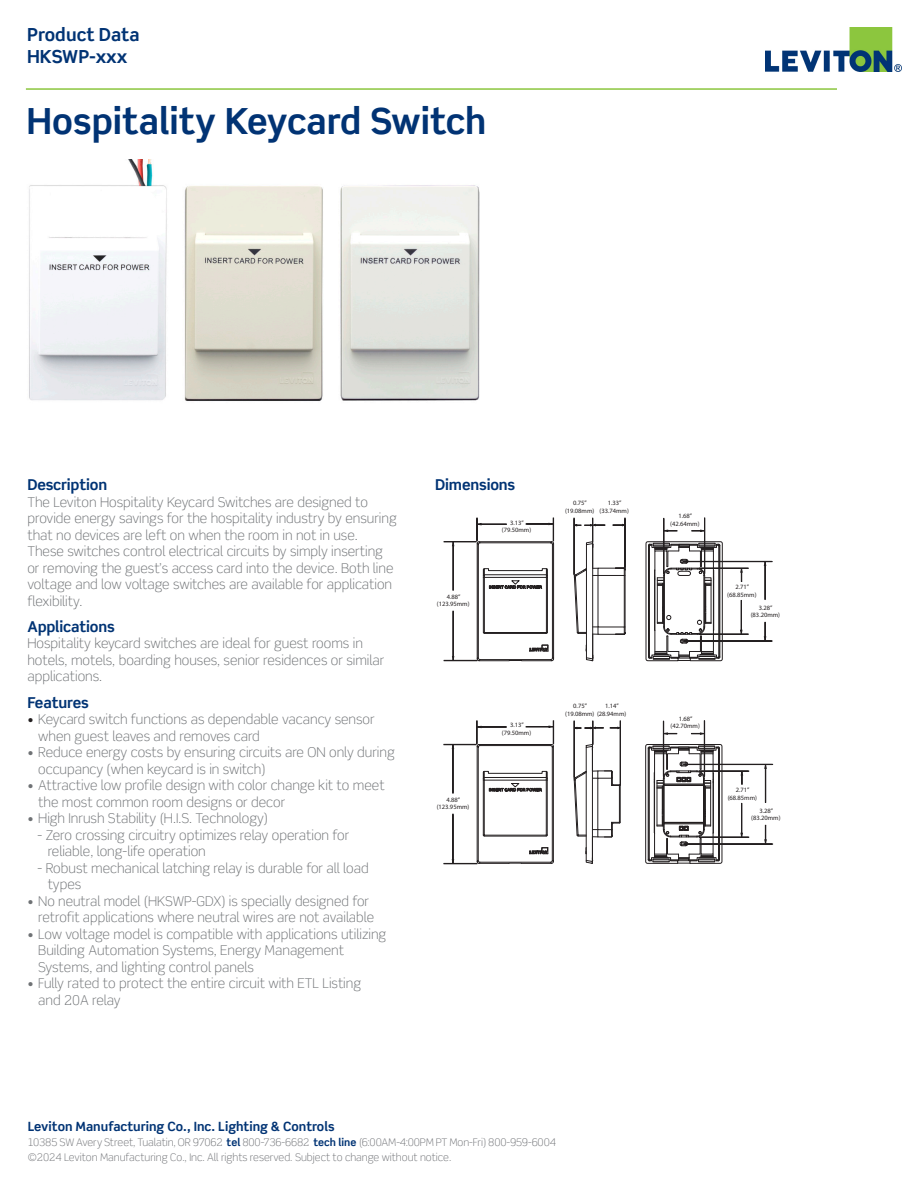
<style>
.page{position:relative;width:918px;height:1188px;background:#fff}
.page>*{position:absolute;margin:0;border:0;box-sizing:border-box;transform-origin:0 0}
.Main_Headline_BIG{font:700 36px "Scene Std";color:#013374}
.t1{font:700 18px "Scene Std";color:#013374}
.Body_Copy{font:700 15px "Scene Std";letter-spacing:-.01em;color:#013374}
.Bullets{font:300 13.5px/16.5px "Scene Std";color:#6f7275}
.Body_Copy-2{font:300 13.5px/16.5px "Scene Std";color:#6f7275}
.t2{font:700 12.75px "Scene Std";color:#013374}
.t3{font:300 10.5px "Scene Std";color:#707276}
.t4{font:6.6px/7.6px "Myriad";color:#231f20;text-align:center}
.t5{font:6.45px/7.6px "Myriad";color:#231f20;text-align:center}
.s1{color:#231f20}
.s2{font-weight:700;color:#013374}
</style>
<div class="page">
<img style="left:765px;top:27px;width:137px;height:45px">
<hr style="left:26px;top:88px;width:811px;height:2px;background:#8bc63e">
<svg style="left:573px;top:517px;width:53px;height:144px"></svg>
<svg style="left:443px;top:517px;width:112px;height:145px"></svg>
<svg style="left:646px;top:517px;width:127px;height:144px"></svg>
<svg style="left:573px;top:720px;width:48px;height:144px"></svg>
<svg style="left:443px;top:720px;width:112px;height:145px"></svg>
<svg style="left:645px;top:720px;width:128px;height:144px"></svg>
<img style="left:29px;top:160px;width:451px;height:241px">
<p class="t1" style="left:27px;top:23px;width:114px">Product Data</p>
<p class="t1" style="left:27px;top:45px;width:102px">HKSWP-xxx</p>
<p class="Main_Headline_BIG" style="left:27px;top:99px;width:462px">Hospitality Keycard Switch</p>
<p class="Body_Copy" style="left:27px;top:475px;width:81px">Description</p>
<p class="Body_Copy-2" style="left:27px;top:494px;width:371px">The Leviton Hospitality Keycard Switches are designed to provide energy savings for the hospitality industry by ensuring that no devices are left on when the room in not in use.<br>These switches control electrical circuits by simply inserting or removing the guest’s access card into the device. Both line voltage and low voltage switches are available for application flexibility.</p>
<p class="Body_Copy" style="left:27px;top:617px;width:89px">Applications</p>
<p class="Body_Copy-2" style="left:27px;top:635px;width:358px">Hospitality keycard switches are ideal for guest rooms in hotels, motels, boarding houses, senior residences or similar applications.</p>
<p class="Body_Copy" style="left:27px;top:693px;width:63px">Features</p>
<p class="Bullets" style="left:38px;top:711px;width:338px;text-indent:-11px"><span class="s1">•</span> Keycard switch functions as dependable vacancy sensor when guest leaves and removes card</p>
<p class="Bullets" style="left:38px;top:744px;width:358px;text-indent:-11px">• Reduce energy costs by ensuring circuits are ON only during occupancy (when keycard is in switch)</p>
<p class="Bullets" style="left:38px;top:777px;width:348px;text-indent:-11px">• Attractive low profile design with color change kit to meet the most common room designs or decor</p>
<p class="Bullets" style="left:27px;top:810px;width:242px">• High Inrush Stability (H.I.S. Technology)</p>
<p class="Bullets" style="left:48px;top:827px;width:303px;text-indent:-10px">- Zero crossing circuitry optimizes relay operation for reliable, long-life operation</p>
<p class="Bullets" style="left:48px;top:860px;width:323px;text-indent:-10px">- Robust mechanical latching relay is durable for all load types</p>
<p class="Bullets" style="left:38px;top:893px;width:337px;text-indent:-11px">• No neutral model (HKSWP-GDX) is specially designed for retrofit applications where neutral wires are not available</p>
<p class="Bullets" style="left:38px;top:926px;width:350px;text-indent:-11px">• Low voltage model is compatible with applications utilizing<br>Building Automation Systems, Energy Management<br>Systems, and lighting control panels</p>
<p class="Bullets" style="left:38px;top:975px;width:324px;text-indent:-11px">• Fully rated to protect the entire circuit with ETL Listing and 20A relay</p>
<p class="Body_Copy" style="left:435px;top:475px;width:82px">Dimensions</p>
<p class="t5" style="left:502px;top:519px;width:31px">3.13” (79.50mm)</p>
<p class="t5" style="left:437px;top:593px;width:34px">4.88” (123.95mm)</p>
<p class="t5" style="left:565px;top:500px;width:31px">0.75” (19.08mm)</p>
<p class="t5" style="left:600px;top:500px;width:31px">1.33” (33.74mm)</p>
<p class="t4" style="left:437px;top:796px;width:34px">4.88” (123.95mm)</p>
<p class="t4" style="left:502px;top:722px;width:31px">3.13” (79.50mm)</p>
<p class="t4" style="left:565px;top:702px;width:63px;text-align:left;text-indent:8px">0.75”<br>(19.08mm) (28.94mm)</p>
<p class="t4" style="left:605px;top:702px;width:15px">1.14”</p>
<p class="t5" style="left:670px;top:512px;width:31px">1.68” (42.64mm)</p>
<p class="t5" style="left:727px;top:584px;width:31px">2.71” (68.85mm)</p>
<p class="t5" style="left:751px;top:604px;width:31px">3.28” (83.20mm)</p>
<p class="t4" style="left:671px;top:715px;width:31px">1.68” (42.70mm)</p>
<p class="t4" style="left:728px;top:787px;width:31px">2.71” (68.85mm)</p>
<p class="t4" style="left:751px;top:807px;width:31px">3.28” (83.20mm)</p>
<p class="t2" style="left:28px;top:1118px;width:308px">Leviton Manufacturing Co., Inc. Lighting &amp; Controls</p>
<p class="t3" style="left:28px;top:1136px;width:530px">10385 SW Avery Street, Tualatin, OR 97062 <span class="s2">tel</span> 800-736-6682 <span class="s2">tech line</span> (6:00AM-4:00PM PT Mon-Fri) 800-959-6004</p>
<p class="t3" style="left:28px;top:1151px;width:425px">©2024 Leviton Manufacturing Co., Inc. All rights reserved. Subject to change without notice.</p>
</div>
